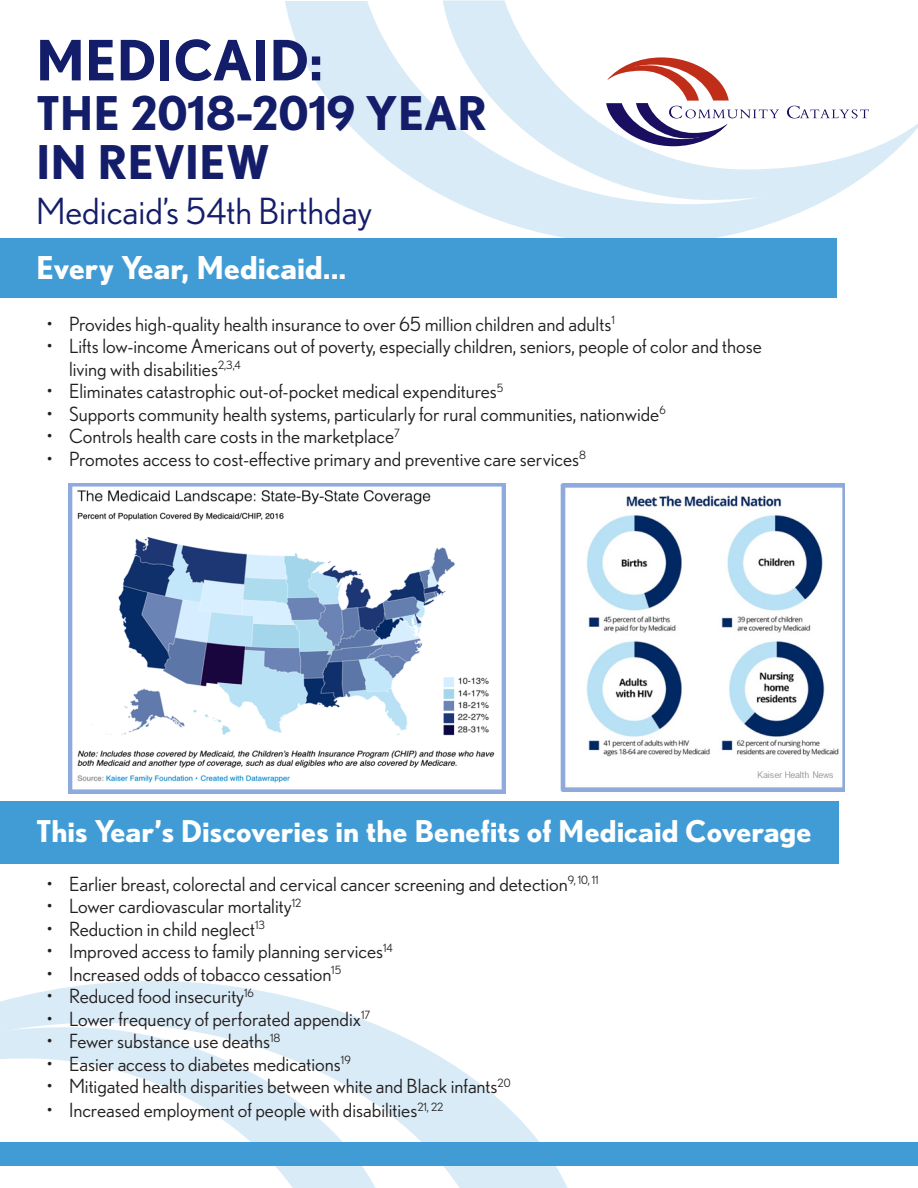
<style>
.page{position:relative;width:918px;height:1188px;background:#fff}
.page>*{position:absolute;margin:0;border:0;box-sizing:border-box;transform-origin:0 0}
.t1{font:700 55.5px "Nobel";color:#131d6a}
.t2{font:700 46.5px/49.5px "Nobel";color:#131d6a}
.t3{font:36px "Nobel";color:#131d6a}
.t4{font:700 31.5px "Nobel";color:#fff}
.t5{font:700 30px "Nobel";color:#fff}
.t6{font:19.5px/22.5px "Nobel";color:#231f20}
</style>
<div class="page">
<div style="left:0;top:801px;width:838px;height:63px;background:#419cd6"></div>
<svg style="left:285px;top:1px;width:540px;height:237px"></svg>
<svg style="left:443px;top:0;width:475px;height:200px"></svg>
<div style="left:0;top:238px;width:837px;height:60px;background:#419cd6"></div>
<svg style="left:606px;top:57px;width:173px;height:89px"></svg>
<svg style="left:787px;top:106px;width:82px;height:12px"></svg>
<svg style="left:0;top:981px;width:568px;height:207px"></svg>
<svg style="left:0;top:1027px;width:392px;height:161px"></svg>
<div style="left:0;top:1142px;width:918px;height:24px;background:#419cd6"></div>
<img style="left:68px;top:483px;width:438px;height:311px">
<img style="left:560px;top:483px;width:285px;height:309px">
<p class="t1" style="left:36px;top:27px;width:288px">MEDICAID:</p>
<p class="t2" style="left:36px;top:87px;width:453px">THE 2018-2019 YEAR<br>IN REVIEW</p>
<p class="t3" style="left:36px;top:191px;width:338px">Medicaid’s 54th Birthday</p>
<p class="t4" style="left:36px;top:249px;width:312px">Every Year, Medicaid...</p>
<p class="t6" style="left:46px;top:312px;width:570px">• Provides high-quality health insurance to over 65 million children and adults<sup>1</sup></p>
<p class="t6" style="left:69px;top:335px;width:694px;text-indent:-22px">• Lifts low-income Americans out of poverty, especially children, seniors, people of color and those living with disabilities<sup>2,3,4</sup></p>
<p class="t6" style="left:46px;top:380px;width:459px">• Eliminates catastrophic out-of-pocket medical expenditures<sup>5</sup></p>
<p class="t6" style="left:46px;top:402px;width:621px">• Supports community health systems, particularly for rural communities, nationwide<sup>6</sup></p>
<p class="t6" style="left:46px;top:425px;width:355px">• Controls health care costs in the marketplace<sup>7</sup></p>
<p class="t6" style="left:46px;top:447px;width:541px">• Promotes access to cost-effective primary and preventive care services<sup>8</sup></p>
<p class="t5" style="left:36px;top:813px;width:777px">This Year’s Discoveries in the Benefits of Medicaid Coverage</p>
<p class="t6" style="left:46px;top:872px;width:553px">• Earlier breast, colorectal and cervical cancer screening and detection<sup>9,</sup> <sup>10,</sup> <sup>11</sup></p>
<p class="t6" style="left:46px;top:895px;width:256px">• Lower cardiovascular mortality<sup>12</sup></p>
<p class="t6" style="left:46px;top:917px;width:220px">• Reduction in child neglect<sup>13</sup></p>
<p class="t6" style="left:46px;top:940px;width:348px">• Improved access to family planning services<sup>14</sup></p>
<p class="t6" style="left:46px;top:962px;width:296px">• Increased odds of tobacco cessation<sup>15</sup></p>
<p class="t6" style="left:46px;top:985px;width:209px">• Reduced food insecurity<sup>16</sup></p>
<p class="t6" style="left:46px;top:1007px;width:325px">• Lower frequency of perforated appendix<sup>17</sup></p>
<p class="t6" style="left:46px;top:1030px;width:236px">• Fewer substance use deaths<sup>18</sup></p>
<p class="t6" style="left:46px;top:1052px;width:306px">• Easier access to diabetes medications<sup>19</sup></p>
<p class="t6" style="left:46px;top:1075px;width:466px">• Mitigated health disparities between white and Black infants<sup>20</sup></p>
<p class="t6" style="left:46px;top:1099px;width:398px">• Increased employment of people with disabilities<sup>21,</sup> <sup>22</sup></p>
</div>
